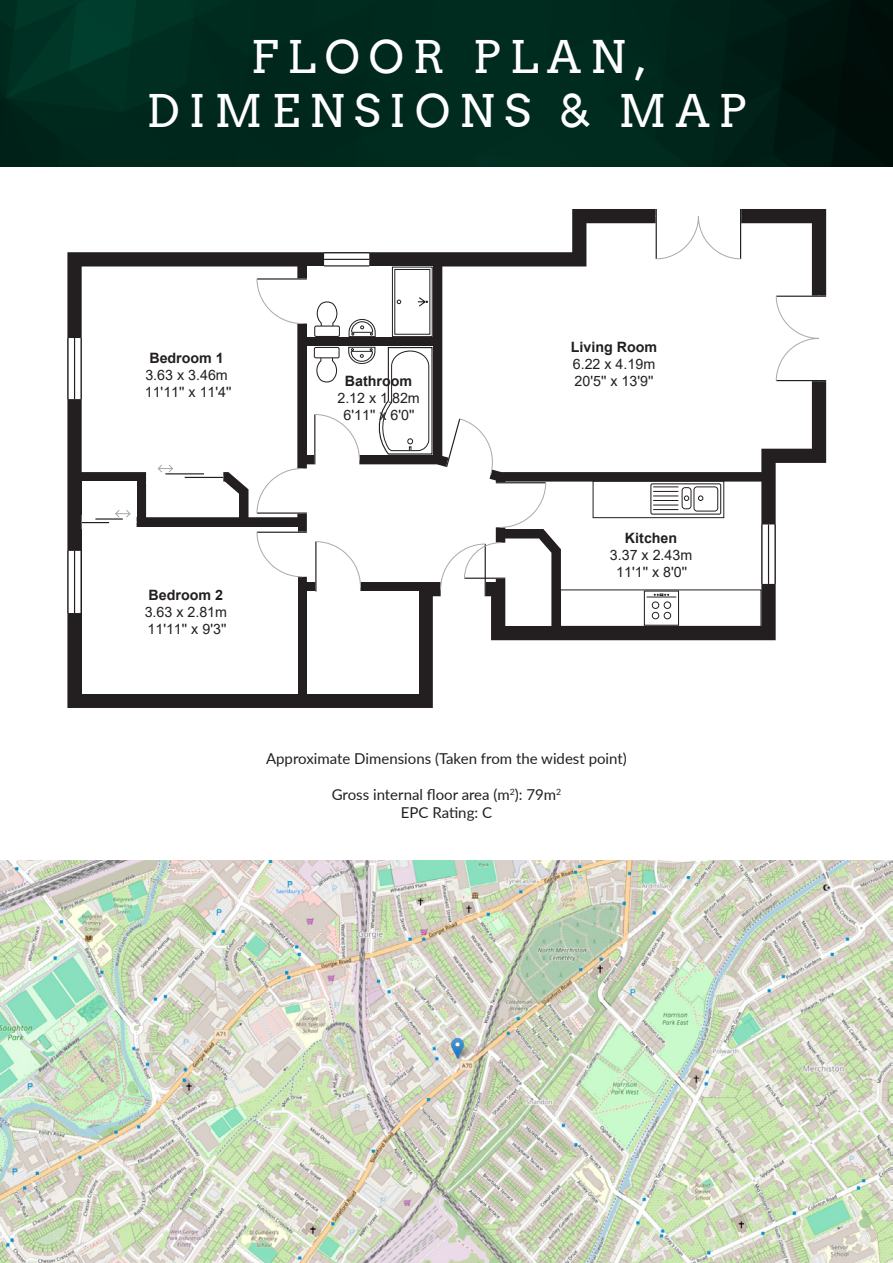
<style>
.page{position:relative;width:893px;height:1263px;background:#fff}
.page>*{position:absolute;margin:0;border:0;box-sizing:border-box;transform-origin:0 0}
.t1{font:45px/54px "Arvo";letter-spacing:.2em;color:#fff;text-align:center}
.t2{font:15px/18px "Lato";color:#231f20;text-align:center}
.t3{font:14.25px/17.1px "Arial";color:#231f20}
.t4{font:700 14.25px "Arial";color:#231f20}
</style>
<div class="page">
<img style="left:0;top:0;width:893px;height:166px">
<img style="left:0;top:860px;width:893px;height:403px">
<svg style="left:67px;top:209px;width:759px;height:499px"></svg>
<svg style="left:82px;top:266px;width:215px;height:251px"></svg>
<div style="left:307px;top:266px;width:126px;height:71px;background:#fff"></div>
<div style="left:82px;top:527px;width:215px;height:167px;background:#fff"></div>
<div style="left:307px;top:591px;width:112px;height:103px;background:#fff"></div>
<svg style="left:442px;top:223px;width:370px;height:249px"></svg>
<div style="left:82px;top:482px;width:55px;height:35px;background:#fff"></div>
<svg style="left:146px;top:482px;width:93px;height:35px"></svg>
<div style="left:560px;top:589px;width:201px;height:38px;border:1px solid #231f20"></div>
<svg style="left:67px;top:551px;width:15px;height:62px"></svg>
<div style="left:69px;top:551px;width:11px;height:62px;background:#fff"></div>
<hr style="left:74px;top:551px;width:1px;height:62px;background:#231f20">
<div style="left:82px;top:515px;width:55px;height:8px;background:#fff"></div>
<div style="left:82px;top:521px;width:55px;height:8px;background:#fff"></div>
<svg style="left:82px;top:522px;width:27px;height:1px"></svg>
<hr style="left:95px;top:518px;width:28px;height:2px;background:#231f20">
<svg style="left:115px;top:510px;width:16px;height:8px"></svg>
<svg style="left:67px;top:338px;width:15px;height:61px"></svg>
<div style="left:69px;top:338px;width:11px;height:61px;background:#fff"></div>
<hr style="left:74px;top:338px;width:1px;height:61px;background:#231f20">
<div style="left:146px;top:476px;width:77px;height:8px;background:#fff"></div>
<div style="left:146px;top:470px;width:77px;height:7px;background:#fff"></div>
<hr style="left:185px;top:477px;width:38px;height:1px;background:#231f20">
<hr style="left:165px;top:473px;width:39px;height:1px;background:#231f20">
<svg style="left:157px;top:464px;width:16px;height:9px"></svg>
<div style="left:301px;top:278px;width:8px;height:46px;background:#fff"></div>
<hr style="left:257px;top:278px;width:50px;height:2px;background:#231f20">
<svg style="left:256px;top:278px;width:47px;height:46px"></svg>
<div style="left:392px;top:267px;width:41px;height:70px;border:1px solid #231f20"></div>
<svg style="left:397px;top:300px;width:4px;height:4px"></svg>
<svg style="left:418px;top:297px;width:10px;height:9px"></svg>
<svg style="left:324px;top:252px;width:45px;height:14px"></svg>
<div style="left:324px;top:253px;width:45px;height:12px;background:#fff"></div>
<hr style="left:324px;top:259px;width:45px;height:1px;background:#231f20">
<svg style="left:316px;top:301px;width:22px;height:25px"></svg>
<div style="left:314px;top:326px;width:26px;height:11px;border:1px solid #231f20"></div>
<svg style="left:348px;top:319px;width:28px;height:18px"></svg>
<div style="left:656px;top:209px;width:85px;height:8px;background:#fff"></div>
<hr style="left:656px;top:209px;width:1px;height:50px;background:#231f20">
<hr style="left:740px;top:209px;width:1px;height:50px;background:#231f20">
<svg style="left:656px;top:215px;width:85px;height:44px"></svg>
<div style="left:818px;top:296px;width:10px;height:85px;background:#fff"></div>
<hr style="left:776px;top:296px;width:50px;height:1px;background:#231f20">
<hr style="left:776px;top:380px;width:50px;height:1px;background:#231f20">
<svg style="left:776px;top:296px;width:44px;height:85px"></svg>
<div style="left:761px;top:524px;width:15px;height:60px;background:#848282"></div>
<svg style="left:763px;top:524px;width:11px;height:60px"></svg>
<hr style="left:768px;top:524px;width:1px;height:60px;background:#231f20">
<svg style="left:256px;top:346px;width:505px;height:280px"></svg>
<h1 class="t1" style="left:147px;top:30px;width:601px">FLOOR PLAN,<br>DIMENSIONS &amp; MAP</h1>
<p class="t4" style="left:149px;top:348px;width:76px">Bedroom 1</p>
<p class="t3" style="left:145px;top:367px;width:88px">3.63 x 3.46m<br>11'11'' x 11'4''</p>
<p class="t4" style="left:345px;top:371px;width:69px">Bathroom</p>
<p class="t3" style="left:337px;top:389px;width:84px;text-align:center">2.12 x 1.82m<br>6'11'' x 6'0''</p>
<p class="t4" style="left:149px;top:585px;width:76px">Bedroom 2</p>
<p class="t3" style="left:145px;top:604px;width:84px">3.63 x 2.81m<br>11'11'' x 9'3''</p>
<p class="t4" style="left:571px;top:337px;width:88px">Living Room</p>
<p class="t3" style="left:573px;top:355px;width:84px">6.22 x 4.19m<br>20'5'' x 13'9''</p>
<p class="t4" style="left:625px;top:528px;width:54px">Kitchen</p>
<p class="t3" style="left:610px;top:546px;width:84px;text-align:center">3.37 x 2.43m<br>11'1'' x 8'0''</p>
<p class="t2" style="left:266px;top:748px;width:362px">Approximate Dimensions (Taken from the widest point)</p>
<p class="t2" style="left:332px;top:784px;width:231px">Gross internal floor area (m<sup>2</sup>): 79m<sup>2<br></sup>EPC Rating: C</p>
</div>
